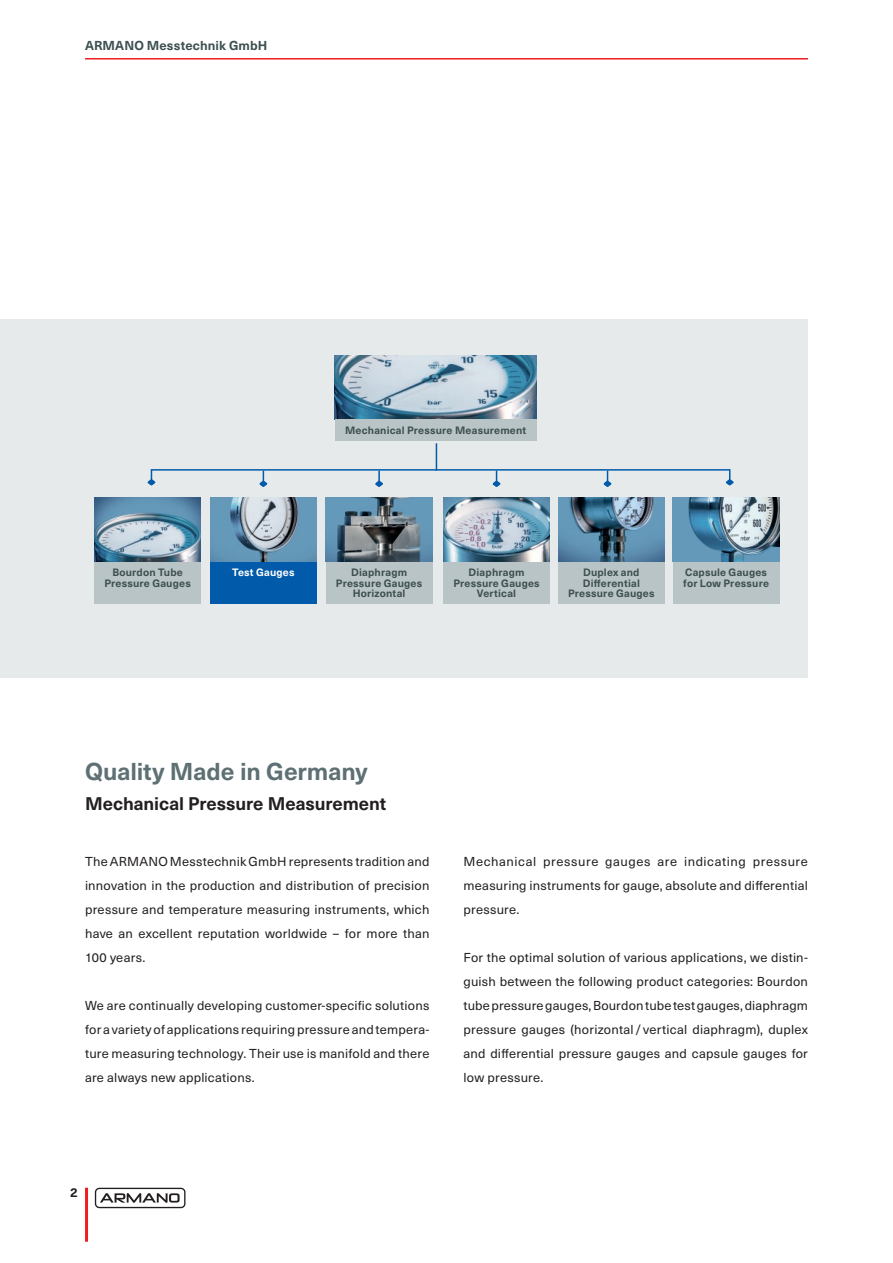
<style>
.page{position:relative;width:893px;height:1263px;background:#fff}
.page>*{position:absolute;margin:0;border:0;box-sizing:border-box;transform-origin:0 0}
.t1{font:700 24px "Neue Haas Unica W1 G";letter-spacing:-.005em;color:#5e7073}
.t2{font:700 18px "Neue Haas Unica W1 G";letter-spacing:-.005em;color:#231f20}
.t3{font:12.75px/24px "Neue Haas Unica W1 G";letter-spacing:.02em;color:#231f20;text-align:justify}
.t4{font:700 12.75px "Neue Haas Unica W1 G";letter-spacing:.01em;color:#3d4f51}
.t5{font:700 12.75px "Neue Haas Unica W1 G";color:#231f20}
.t6{font:700 10.5px/10.5px "Neue Haas Unica W1 G";letter-spacing:.015em;color:#3d4f51;text-align:center}
.t7{font:700 10.5px "Neue Haas Unica W1 G";letter-spacing:.015em;color:#fff}
</style>
<div class="page">
<hr style="left:85px;top:1188px;width:3px;height:54px;background:#ee1d23">
<div style="left:95px;top:1188px;width:90px;height:20px;border:1px solid #231f20;border-radius:4px"></div>
<svg style="left:100px;top:1193px;width:80px;height:10px"></svg>
<hr style="left:85px;top:58px;width:723px;height:2px;background:#ee1d23">
<div style="left:0;top:319px;width:808px;height:358px;background:#e6eaeb"></div>
<div style="left:210px;top:561px;width:107px;height:43px;background:#015aaa"></div>
<hr style="left:151px;top:469px;width:579px;height:2px;background:#015aaa">
<svg style="left:436px;top:443px;width:1px;height:28px"></svg>
<svg style="left:259px;top:471px;width:8px;height:16px"></svg>
<svg style="left:147px;top:469px;width:8px;height:17px"></svg>
<svg style="left:726px;top:469px;width:8px;height:17px"></svg>
<img style="left:335px;top:355px;width:201px;height:64px">
<div style="left:326px;top:561px;width:106px;height:43px;background:#b9c4c6"></div>
<div style="left:673px;top:561px;width:106px;height:43px;background:#b9c4c6"></div>
<div style="left:558px;top:561px;width:106px;height:43px;background:#b9c4c6"></div>
<div style="left:443px;top:561px;width:107px;height:43px;background:#b9c4c6"></div>
<img style="left:210px;top:497px;width:107px;height:64px">
<img style="left:558px;top:497px;width:106px;height:64px">
<img style="left:673px;top:497px;width:106px;height:64px">
<div style="left:335px;top:419px;width:201px;height:21px;background:#b9c4c6"></div>
<svg style="left:375px;top:471px;width:8px;height:16px"></svg>
<svg style="left:493px;top:471px;width:8px;height:16px"></svg>
<svg style="left:603px;top:471px;width:8px;height:16px"></svg>
<div style="left:94px;top:561px;width:107px;height:43px;background:#b9c4c6"></div>
<img style="left:443px;top:497px;width:107px;height:64px">
<img style="left:326px;top:497px;width:106px;height:64px">
<img style="left:94px;top:497px;width:107px;height:64px">
<p class="t4" style="left:85px;top:36px;width:184px">ARMANO Messtechnik GmbH</p>
<p class="t6" style="left:345px;top:424px;width:183px">Mechanical Pressure Measurement</p>
<p class="t6" style="left:104px;top:566px;width:88px">Bourdon Tube<br>Pressure Gauges</p>
<p class="t7" style="left:232px;top:564px;width:64px">Test Gauges</p>
<p class="t6" style="left:336px;top:566px;width:88px">Diaphragm<br>Pressure Gauges<br>Horizontal</p>
<p class="t6" style="left:683px;top:566px;width:87px;text-align:left">Capsule Gauges for Low Pressure</p>
<p class="t6" style="left:453px;top:566px;width:88px">Diaphragm<br>Pressure Gauges<br>Vertical</p>
<p class="t6" style="left:568px;top:566px;width:88px">Duplex and<br>Differential<br>Pressure Gauges</p>
<h1 class="t1" style="left:85px;top:753px;width:284px">Quality Made in Germany</h1>
<h2 class="t2" style="left:85px;top:789px;width:303px">Mechanical Pressure Measurement</h2>
<p class="t3" style="left:85px;top:848px;width:346px">The ARMANO Messtechnik GmbH represents tradition and innovation in the production and distribution of precision pressure and temperature measuring instruments, which have an excellent reputation worldwide – for more than 100 years.</p>
<p class="t3" style="left:85px;top:992px;width:346px">We are continually developing customer-specific solutions for a variety of applications requiring pressure and tempera&shy;ture measuring technology. Their use is manifold and there are always new applications.</p>
<p class="t3" style="left:463px;top:848px;width:346px">Mechanical pressure gauges are indicating pressure measuring instruments for gauge, absolute and differential pressure.</p>
<p class="t3" style="left:463px;top:944px;width:346px">For the optimal solution of various applications, we distin&shy;guish between the following product categories: Bourdon tube pressure gauges, Bourdon tube test gauges, diaphragm pressure gauges (horizontal / vertical diaphragm), duplex and differential pressure gauges and capsule gauges for low pressure.</p>
<p class="t5" style="left:70px;top:1183px;width:9px">2</p>
</div>
